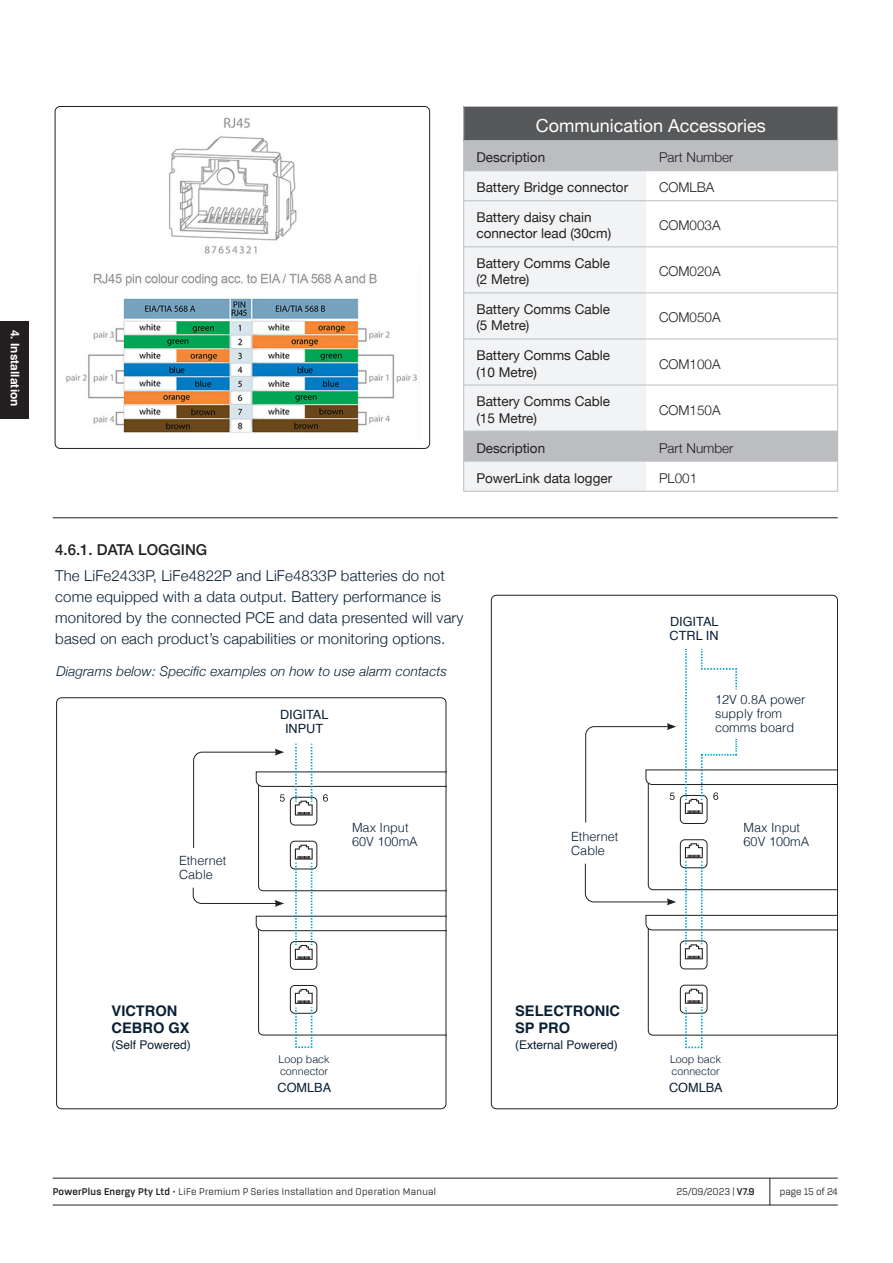
<style>
.page{position:relative;width:893px;height:1263px;background:#fff}
.page>*{position:absolute;margin:0;border:0;box-sizing:border-box;transform-origin:0 0}
.t1{font:18px "Helvetica Neue";color:#fff}
.Item_Body{font:300 15px/21px "Helvetica Neue";letter-spacing:.01em;color:#081f34}
.topic_sub_heading{font:500 15px "Helvetica Neue";color:#231f20}
.t2{font:700 14.55px/16.2px "Helvetica";color:#081f34}
.t3{font:13.5px/16.2px "Helvetica Neue";color:#231f20}
.t4{font:300 13.5px "Helvetica Neue";color:#231f20}
.Item_Body-2{font:italic 300 13.5px "Helvetica Neue";letter-spacing:.01em;color:#081f34}
.t5{font:300 12.75px/14.1px "Helvetica";color:#081f34}
.t6{font:12.75px/14.1px "Helvetica";color:#081f34}
.t7{font:12px "Helvetica";color:#081f34}
.t8{font:700 11.85px "Helvetica";letter-spacing:.005em;color:#fff}
.t9{font:300 10.65px/11.9px "Helvetica";color:#081f34}
.t10{font:10.5px "Rogan";letter-spacing:.025em;color:#231f20}
.t11{font:10.5px "Rogan";letter-spacing:-.015em;color:#231f20}
.s1{font-weight:700}
</style>
<div class="page">
<hr style="left:53px;top:1178px;width:785px;height:1px;background:#231f20">
<hr style="left:53px;top:1205px;width:785px;height:1px;background:#231f20">
<svg style="left:770px;top:1178px;width:1px;height:27px"></svg>
<img style="left:66px;top:273px;width:351px;height:160px">
<img style="left:169px;top:117px;width:128px;height:137px">
<div style="left:55px;top:106px;width:375px;height:343px;border:1px solid #231f20;border-radius:5px"></div>
<div style="left:464px;top:106px;width:374px;height:35px;background:#57585a"></div>
<svg style="left:464px;top:141px;width:373px;height:320px"></svg>
<svg style="left:464px;top:171px;width:182px;height:320px;fill:#f2f3f4"></svg>
<hr style="left:463px;top:106px;width:183px;height:1px;background:#bcbdc0">
<hr style="left:463px;top:107px;width:1px;height:33px;background:#bcbdc0">
<hr style="left:646px;top:106px;width:192px;height:1px;background:#bcbdc0">
<hr style="left:837px;top:107px;width:1px;height:33px;background:#bcbdc0">
<hr style="left:463px;top:141px;width:1px;height:30px;background:#bcbdc0">
<hr style="left:837px;top:141px;width:1px;height:30px;background:#bcbdc0">
<hr style="left:463px;top:171px;width:1px;height:30px;background:#bcbdc0">
<hr style="left:837px;top:171px;width:1px;height:30px;background:#bcbdc0">
<hr style="left:463px;top:201px;width:1px;height:46px;background:#bcbdc0">
<hr style="left:837px;top:201px;width:1px;height:46px;background:#bcbdc0">
<hr style="left:463px;top:247px;width:1px;height:46px;background:#bcbdc0">
<hr style="left:837px;top:247px;width:1px;height:46px;background:#bcbdc0">
<hr style="left:463px;top:293px;width:1px;height:46px;background:#bcbdc0">
<hr style="left:837px;top:293px;width:1px;height:46px;background:#bcbdc0">
<hr style="left:463px;top:339px;width:1px;height:46px;background:#bcbdc0">
<hr style="left:837px;top:339px;width:1px;height:46px;background:#bcbdc0">
<hr style="left:463px;top:385px;width:1px;height:46px;background:#bcbdc0">
<hr style="left:837px;top:385px;width:1px;height:46px;background:#bcbdc0">
<hr style="left:463px;top:431px;width:1px;height:30px;background:#bcbdc0">
<hr style="left:837px;top:431px;width:1px;height:30px;background:#bcbdc0">
<hr style="left:463px;top:461px;width:1px;height:30px;background:#bcbdc0">
<hr style="left:837px;top:461px;width:1px;height:30px;background:#bcbdc0">
<hr style="left:463px;top:140px;width:183px;height:1px;background:#bcbdc0">
<hr style="left:646px;top:140px;width:192px;height:1px;background:#bcbdc0">
<hr style="left:463px;top:170px;width:183px;height:1px;background:#bcbdc0">
<hr style="left:646px;top:170px;width:192px;height:1px;background:#bcbdc0">
<hr style="left:463px;top:201px;width:183px;height:1px;background:#bcbdc0">
<hr style="left:646px;top:201px;width:192px;height:1px;background:#bcbdc0">
<hr style="left:463px;top:247px;width:183px;height:1px;background:#bcbdc0">
<hr style="left:646px;top:247px;width:192px;height:1px;background:#bcbdc0">
<hr style="left:463px;top:293px;width:183px;height:1px;background:#bcbdc0">
<hr style="left:646px;top:293px;width:192px;height:1px;background:#bcbdc0">
<hr style="left:463px;top:339px;width:183px;height:1px;background:#bcbdc0">
<hr style="left:646px;top:339px;width:192px;height:1px;background:#bcbdc0">
<hr style="left:463px;top:385px;width:183px;height:1px;background:#bcbdc0">
<hr style="left:646px;top:385px;width:192px;height:1px;background:#bcbdc0">
<hr style="left:463px;top:431px;width:183px;height:1px;background:#bcbdc0">
<hr style="left:646px;top:431px;width:192px;height:1px;background:#bcbdc0">
<hr style="left:463px;top:461px;width:183px;height:1px;background:#bcbdc0">
<hr style="left:646px;top:461px;width:192px;height:1px;background:#bcbdc0">
<hr style="left:463px;top:491px;width:183px;height:1px;background:#bcbdc0">
<hr style="left:646px;top:491px;width:192px;height:1px;background:#bcbdc0">
<div style="left:0;top:321px;width:28px;height:97px;background:#231f20"></div>
<hr style="left:53px;top:517px;width:785px;height:1px;background:#231f20">
<svg style="left:585px;top:647px;width:253px;height:402px"></svg>
<svg style="left:192px;top:744px;width:254px;height:305px"></svg>
<p class="t8" style="left:22px;top:330px;width:78px;rotate:90deg">4. Installation</p>
<p class="t1" style="left:536px;top:113px;width:232px">Communication Accessories</p>
<p class="t3" style="left:476px;top:150px;width:70px">Description</p>
<p class="t4" style="left:659px;top:146px;width:76px">Part Number</p>
<p class="t3" style="left:476px;top:180px;width:153px">Battery Bridge connector</p>
<p class="t4" style="left:659px;top:177px;width:57px">COMLBA</p>
<p class="t3" style="left:476px;top:210px;width:136px">Battery daisy chain connector lead (30cm)</p>
<p class="t4" style="left:659px;top:215px;width:63px">COM003A</p>
<p class="t3" style="left:476px;top:256px;width:135px">Battery Comms Cable (2 Metre)</p>
<p class="t4" style="left:659px;top:261px;width:63px">COM020A</p>
<p class="t3" style="left:476px;top:302px;width:135px">Battery Comms Cable (5 Metre)</p>
<p class="t4" style="left:659px;top:307px;width:63px">COM050A</p>
<p class="t3" style="left:476px;top:348px;width:135px">Battery Comms Cable (10 Metre)</p>
<p class="t4" style="left:659px;top:353px;width:63px">COM100A</p>
<p class="t3" style="left:476px;top:394px;width:135px">Battery Comms Cable (15 Metre)</p>
<p class="t4" style="left:659px;top:399px;width:63px">COM150A</p>
<p class="t3" style="left:476px;top:440px;width:70px">Description</p>
<p class="t4" style="left:659px;top:437px;width:76px">Part Number</p>
<p class="t3" style="left:476px;top:470px;width:137px">PowerLink data logger</p>
<p class="t4" style="left:659px;top:467px;width:40px">PL001</p>
<p class="topic_sub_heading" style="left:55px;top:538px;width:154px">4.6.1. DATA LOGGING</p>
<p class="Item_Body" style="left:55px;top:564px;width:410px">The LiFe2433P, LiFe4822P and LiFe4833P batteries do not come equipped with a data output. Battery performance is monitored by the connected PCE and data presented will vary based on each product’s capabilities or monitoring options.</p>
<p class="Item_Body-2" style="left:56px;top:661px;width:392px">Diagrams below: Specific examples on how to use alarm contacts</p>
<p class="t6" style="left:280px;top:708px;width:50px;text-align:center">DIGITAL<br>INPUT</p>
<p class="t6" style="left:670px;top:614px;width:50px">DIGITAL<br>CTRL IN</p>
<p class="t5" style="left:715px;top:692px;width:92px">12V 0.8A power supply from comms board</p>
<p class="t5" style="left:179px;top:852px;width:49px">Ethernet<br>Cable</p>
<p class="t5" style="left:352px;top:819px;width:67px">Max Input<br>60V 100mA</p>
<p class="t5" style="left:571px;top:828px;width:49px">Ethernet<br>Cable</p>
<p class="t5" style="left:744px;top:819px;width:67px">Max Input<br>60V 100mA</p>
<p class="t2" style="left:112px;top:1005px;width:79px">VICTRON<br>CEBRO GX</p>
<p class="t7" style="left:112px;top:1035px;width:81px">(Self Powered)</p>
<p class="t9" style="left:279px;top:1053px;width:53px">Loop back connector</p>
<p class="t6" style="left:278px;top:1081px;width:55px">COMLBA</p>
<p class="t2" style="left:515px;top:1005px;width:106px">SELECTRONIC<br>SP PRO</p>
<p class="t7" style="left:515px;top:1035px;width:104px">(External Powered)</p>
<p class="t9" style="left:670px;top:1053px;width:53px">Loop back connector</p>
<p class="t6" style="left:669px;top:1081px;width:55px">COMLBA</p>
<p class="t10" style="left:53px;top:1185px;width:385px"><span class="s1">PowerPlus Energy Pty Ltd</span> • LiFe Premium P Series Installation and Operation Manual</p>
<p class="t10" style="left:676px;top:1185px;width:80px">25/09/2023 | <span class="s1">V7.9</span></p>
<p class="t11" style="left:780px;top:1185px;width:59px">page 15 of 24</p>
</div>
